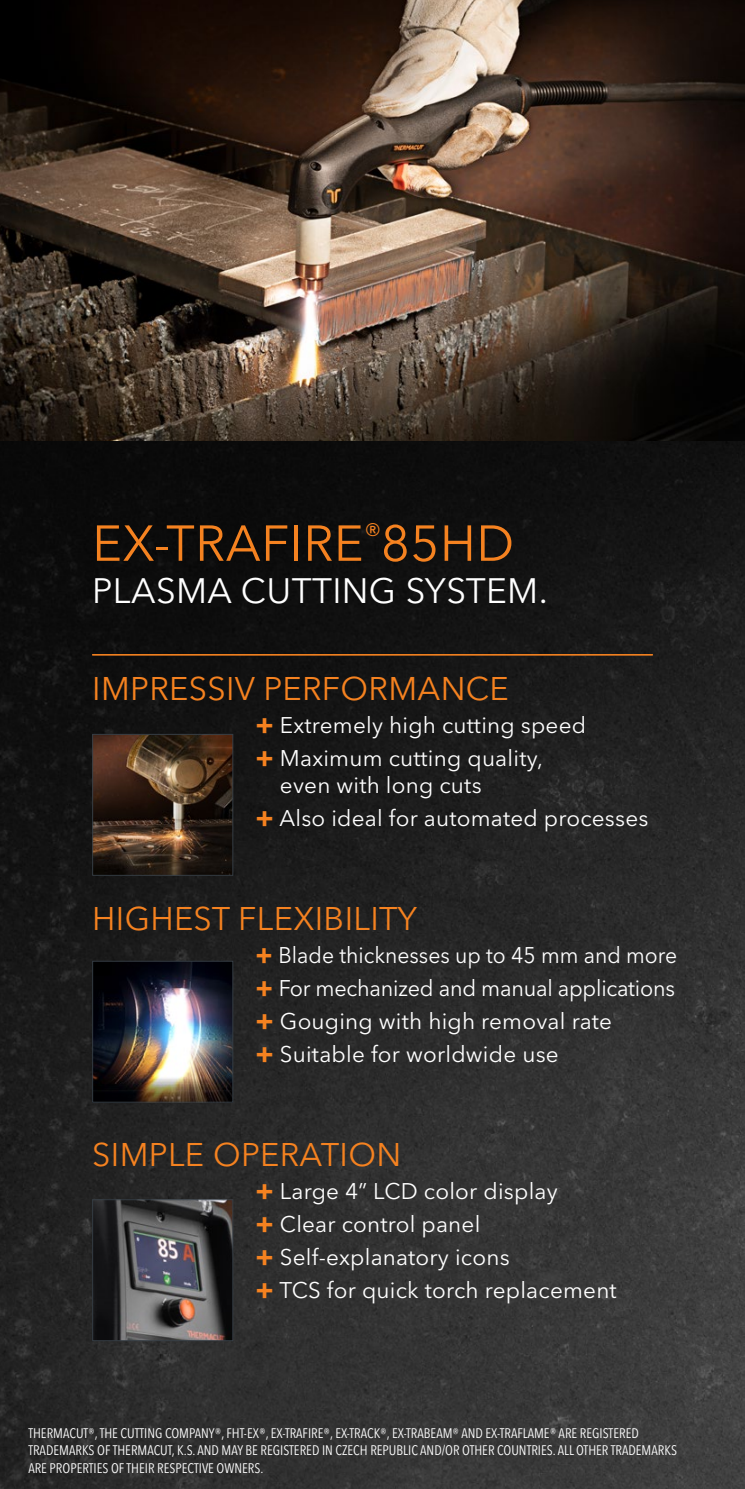
<style>
.page{position:relative;width:745px;height:1489px;background:#fff}
.page>*{position:absolute;margin:0;border:0;box-sizing:border-box;transform-origin:0 0}
.t1{font:50px "Avenir Next LT Pro";letter-spacing:.01em;color:#f58220}
.t2{font:35px "Avenir Next LT Pro";letter-spacing:.01em;color:#fff}
.t3{font:32.5px "Avenir Next LT Pro";letter-spacing:.01em;color:#f58220}
.t4{font:22.5px/27px "Avenir Next LT Pro";letter-spacing:.01em;color:#fff}
.t5{font:22.5px "Avenir Next LT Pro";letter-spacing:-.01em;color:#fff;scale:.96 1}
.t6{font:22.5px "Avenir Next LT Pro";letter-spacing:.01em;color:#fff;scale:.94 1}
.Content_Footnote_-_trademark{font:condensed 13.75px/17.5px "Avenir Next LT Pro";color:#fff}
.s1{font-weight:700;font-size:27.5px;color:#f58220}
</style>
<div class="page">
<img style="left:0;top:440px;width:744px;height:1048px">
<img style="left:0;top:0;width:744px;height:440px">
<img style="left:94px;top:736px;width:137px;height:137px">
<div style="left:92px;top:734px;width:141px;height:141px;border:1px solid #353d44"></div>
<img style="left:94px;top:1201px;width:137px;height:137px">
<div style="left:92px;top:1199px;width:141px;height:141px;border:1px solid #353d44"></div>
<img style="left:94px;top:962px;width:137px;height:138px">
<div style="left:92px;top:960px;width:141px;height:142px;border:1px solid #353d44"></div>
<hr style="left:92px;top:654px;width:560px;height:1px;background:#f58220">
<p class="t1" style="left:92px;top:513px;width:423px">EX-TRAFIRE<sup>®</sup> 85HD</p>
<p class="t2" style="left:92px;top:569px;width:457px">PLASMA CUTTING SYSTEM.</p>
<p class="t3" style="left:92px;top:669px;width:418px">IMPRESSIV PERFORMANCE</p>
<p class="t4" style="left:255px;top:711px;width:332px"><span class="s1">+</span> Extremely high cutting speed</p>
<p class="t4" style="left:280px;top:744px;width:264px;text-indent:-24px"><span class="s1">+</span> Maximum cutting quality, even with long cuts</p>
<p class="t4" style="left:255px;top:804px;width:394px"><span class="s1">+</span> Also ideal for automated processes</p>
<p class="t3" style="left:92px;top:899px;width:326px">HIGHEST FLEXIBILITY</p>
<p class="t6" style="left:255px;top:941px;width:450px"><span class="s1">+</span> Blade thicknesses up to 45 mm and more</p>
<p class="t5" style="left:255px;top:974px;width:438px"><span class="s1">+</span> For mechanized and manual applications</p>
<p class="t4" style="left:255px;top:1007px;width:358px"><span class="s1">+</span> Gouging with high removal rate</p>
<p class="t4" style="left:255px;top:1040px;width:305px"><span class="s1">+</span> Suitable for worldwide use</p>
<p class="t3" style="left:92px;top:1135px;width:310px">SIMPLE OPERATION</p>
<p class="t4" style="left:255px;top:1177px;width:304px"><span class="s1">+</span> Large 4” LCD color display</p>
<p class="t4" style="left:255px;top:1210px;width:226px"><span class="s1">+</span> Clear control panel</p>
<p class="t4" style="left:255px;top:1243px;width:255px"><span class="s1">+</span> Self-explanatory icons</p>
<p class="t4" style="left:255px;top:1276px;width:362px"><span class="s1">+</span> TCS for quick torch replacement</p>
<p class="Content_Footnote_-_trademark" style="left:28px;top:1424px;width:649px">THERMACUT®, THE CUTTING COMPANY®, FHT-EX®, EX-TRAFIRE®, EX-TRACK®, EX-TRABEAM® AND EX-TRAFLAME® ARE REGISTERED<br>TRADEMARKS OF THERMACUT, K.S. AND MAY BE REGISTERED IN CZECH REPUBLIC AND/OR OTHER COUNTRIES. ALL OTHER TRADEMARKS<br>ARE PROPERTIES OF THEIR RESPECTIVE OWNERS.</p>
</div>
